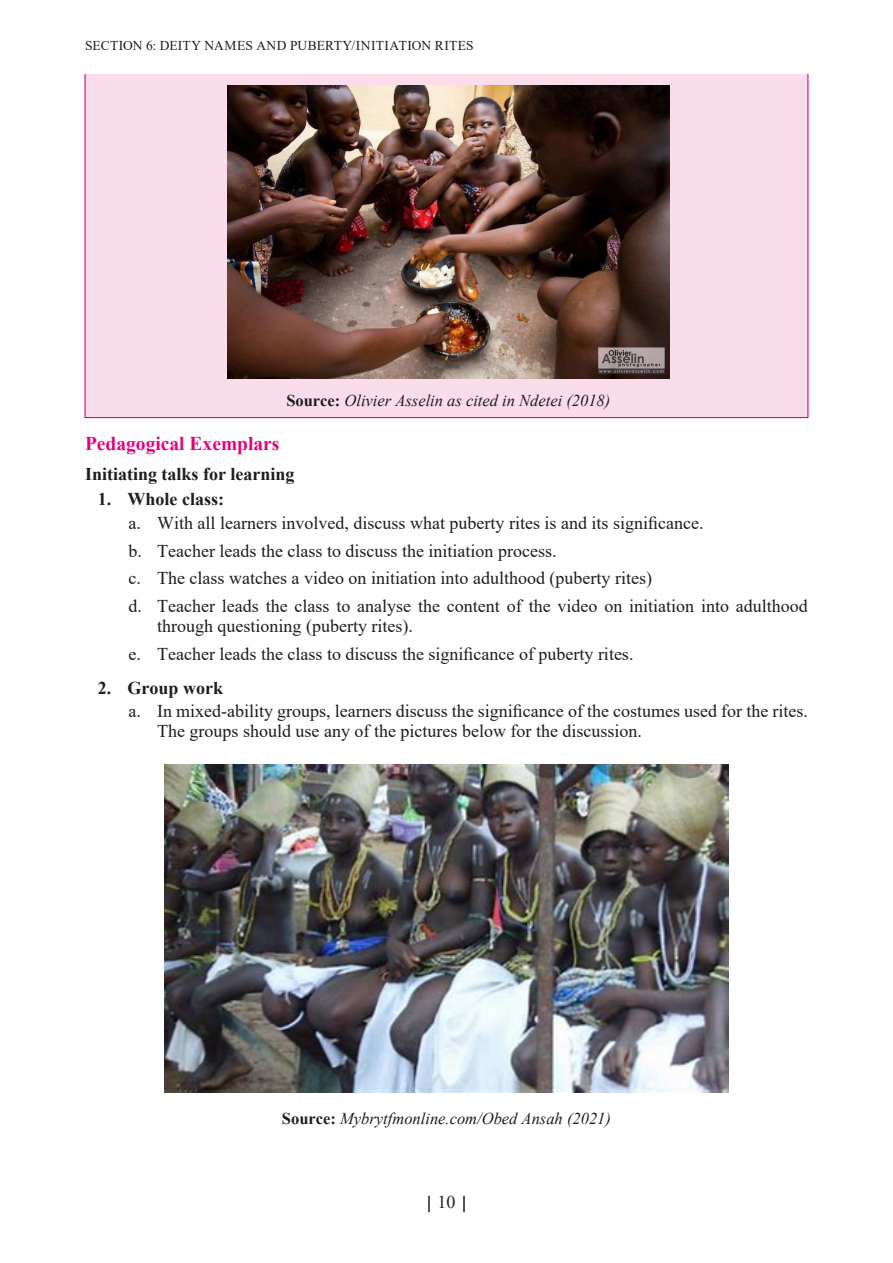
<style>
.page{position:relative;width:893px;height:1263px;background:#fff}
.page>*{position:absolute;margin:0;border:0;box-sizing:border-box;transform-origin:0 0}
.B_heading{font:700 19.5px "Times New Roman";color:#e6007d}
.Bodytext_indent_sub{font:18px/19.5px "Times New Roman";color:#1d1d1b}
.Bodytext_single_line{font:700 18px "Times New Roman";color:#1d1d1b}
.Bodytext_indent_single_line{font:700 18px "Times New Roman";color:#1d1d1b}
.Task_caption{font:italic 16.5px "Times New Roman";color:#1d1d1b}
.t1{font:13.5px "Times New Roman";letter-spacing:.025em;color:#1d1d1b}
.s1{font-weight:700;font-style:normal}
</style>
<div class="page">
<svg style="left:428px;top:1196px;width:2px;height:16px"></svg>
<svg style="left:463px;top:1196px;width:2px;height:16px"></svg>
<div style="left:85px;top:74px;width:723px;height:344px;background:#fadceb"></div>
<img style="left:227px;top:85px;width:443px;height:293px">
<img style="left:164px;top:765px;width:565px;height:328px">
<p class="t1" style="left:85px;top:36px;width:390px">SECTION 6: DEITY NAMES AND PUBERTY/INITIATION RITES</p>
<p class="Task_caption" style="left:286px;top:389px;width:326px"><span class="s1">Source:</span> Olivier Asselin as cited in Ndetei (2018)</p>
<p class="B_heading" style="left:85px;top:430px;width:196px">Pedagogical Exemplars</p>
<p class="Bodytext_single_line" style="left:85px;top:461px;width:211px">Initiating talks for learning</p>
<p class="Bodytext_indent_single_line" style="left:98px;top:486px;width:128px">1. Whole class:</p>
<p class="Bodytext_indent_sub" style="left:129px;top:512px;width:576px">a. With all learners involved, discuss what puberty rites is and its significance.</p>
<p class="Bodytext_indent_sub" style="left:129px;top:540px;width:429px">b. Teacher leads the class to discuss the initiation process.</p>
<p class="Bodytext_indent_sub" style="left:129px;top:568px;width:525px">c. The class watches a video on initiation into adulthood (puberty rites)</p>
<p class="Bodytext_indent_sub" style="left:157px;top:596px;width:652px;text-indent:-28px">d. Teacher leads the class to analyse the content of the video on initiation into adulthood through questioning (puberty rites).</p>
<p class="Bodytext_indent_sub" style="left:129px;top:643px;width:506px">e. Teacher leads the class to discuss the significance of puberty rites.</p>
<p class="Bodytext_indent_single_line" style="left:98px;top:674px;width:127px">2. Group work</p>
<p class="Bodytext_indent_sub" style="left:157px;top:701px;width:652px;text-indent:-28px">a. In mixed-ability groups, learners discuss the significance of the costumes used for the rites.<br>The groups should use any of the pictures below for the discussion.</p>
<p class="Task_caption" style="left:282px;top:1107px;width:331px"><span class="s1">Source:</span> Mybrytfmonline.com/Obed Ansah (2021)</p>
<p class="Bodytext_indent_sub" style="left:437px;top:1192px;width:19px">10</p>
</div>
